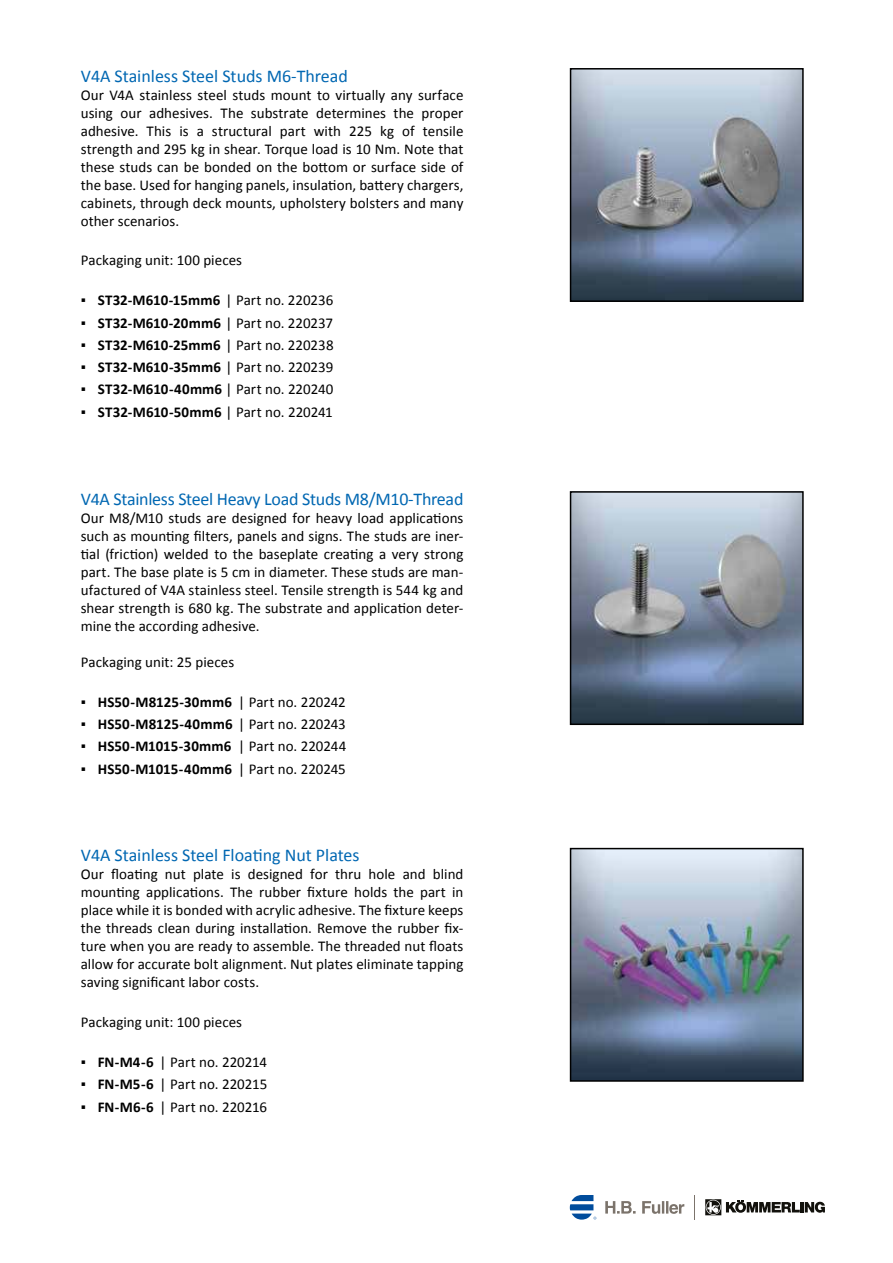
<style>
.page{position:relative;width:893px;height:1263px;background:#fff}
.page>*{position:absolute;margin:0;border:0;box-sizing:border-box;transform-origin:0 0}
.t1{font:18px "Calibri";color:#0067b2}
.t2{font:15px/18px "Calibri";color:#000;text-align:justify}
.t3{font:700 15px "Calibri";letter-spacing:.005em;color:#000}
.s1{font-weight:700}
.s2{font-weight:400}
</style>
<div class="page">
<img style="left:573px;top:71px;width:228px;height:228px">
<div style="left:570px;top:68px;width:234px;height:234px;border:2px solid #000"></div>
<img style="left:573px;top:494px;width:228px;height:228px">
<div style="left:570px;top:491px;width:234px;height:234px;border:2px solid #000"></div>
<img style="left:573px;top:851px;width:228px;height:228px">
<div style="left:570px;top:848px;width:234px;height:234px;border:2px solid #000"></div>
<svg style="left:605px;top:1201px;width:79px;height:13px"></svg>
<svg style="left:570px;top:1195px;width:26px;height:24px"></svg>
<svg style="left:694px;top:1195px;width:1px;height:24px"></svg>
<svg style="left:705px;top:1199px;width:120px;height:16px"></svg>
<p class="t1" style="left:81px;top:64px;width:269px">V4A Stainless Steel Studs M6-Thread</p>
<p class="t2" style="left:81px;top:86px;width:384px">Our V4A stainless steel studs mount to virtually any surface using our adhesives. The substrate determines the proper adhesive. This is a structural part with 225 kg of tensile strength and 295 kg in shear. Torque load is 10 Nm. Note that these studs can be bonded on the bottom or surface side of the base. Used for hanging panels, insulation, battery chargers, cabinets, through deck mounts, upholstery bolsters and many other scenarios.</p>
<p class="t2" style="left:81px;top:251px;width:163px">Packaging unit: 100 pieces</p>
<p class="t2" style="left:81px;top:291px;width:254px">▪ <span class="s1">ST32-M610-15mm6</span> | Part no. 220236</p>
<p class="t2" style="left:81px;top:314px;width:254px">▪ <span class="s1">ST32-M610-20mm6</span> | Part no. 220237</p>
<p class="t2" style="left:81px;top:336px;width:254px">▪ <span class="s1">ST32-M610-25mm6</span> | Part no. 220238</p>
<p class="t2" style="left:81px;top:358px;width:254px">▪ <span class="s1">ST32-M610-35mm6</span> | Part no. 220239</p>
<p class="t2" style="left:81px;top:380px;width:254px">▪ <span class="s1">ST32-M610-40mm6</span> | Part no. 220240</p>
<p class="t2" style="left:81px;top:403px;width:253px">▪ <span class="s1">ST32-M610-50mm6</span> | Part no. 220241</p>
<p class="t1" style="left:81px;top:487px;width:384px">V4A Stainless Steel Heavy Load Studs M8/M10-Thread</p>
<p class="t2" style="left:81px;top:509px;width:384px">Our M8/M10 studs are designed for heavy load applications such as mounting filters, panels and signs. The studs are iner&shy;tial (friction) welded to the baseplate creating a very strong part. The base plate is 5 cm in diameter. These studs are man&shy;ufactured of V4A stainless steel. Tensile strength is 544 kg and shear strength is 680 kg. The substrate and application deter&shy;mine the according adhesive.</p>
<p class="t2" style="left:81px;top:653px;width:155px">Packaging unit: 25 pieces</p>
<p class="t3" style="left:81px;top:697px;width:266px"><span class="s2">▪</span> HS50-M8125-30mm6 <span class="s2">| Part no. 220242</span></p>
<p class="t3" style="left:81px;top:719px;width:267px"><span class="s2">▪</span> HS50-M8125-40mm6 <span class="s2">| Part no. 220243</span></p>
<p class="t3" style="left:81px;top:741px;width:267px"><span class="s2">▪</span> HS50-M1015-30mm6 <span class="s2">| Part no. 220244</span></p>
<p class="t3" style="left:81px;top:763px;width:267px"><span class="s2">▪</span> HS50-M1015-40mm6 <span class="s2">| Part no. 220245</span></p>
<p class="t1" style="left:81px;top:844px;width:280px">V4A Stainless Steel Floating Nut Plates</p>
<p class="t2" style="left:81px;top:865px;width:384px">Our floating nut plate is designed for thru hole and blind mounting applications. The rubber fixture holds the part in place while it is bonded with acrylic adhesive. The fixture keeps the threads clean during installation. Remove the rubber fix&shy;ture when you are ready to assemble. The threaded nut floats allow for accurate bolt alignment. Nut plates eliminate tapping saving significant labor costs.</p>
<p class="t2" style="left:81px;top:1013px;width:163px">Packaging unit: 100 pieces</p>
<p class="t2" style="left:81px;top:1053px;width:188px">▪ <span class="s1">FN-M4-6</span> | Part no. 220214</p>
<p class="t2" style="left:81px;top:1075px;width:188px">▪ <span class="s1">FN-M5-6</span> | Part no. 220215</p>
<p class="t2" style="left:81px;top:1098px;width:188px">▪ <span class="s1">FN-M6-6</span> | Part no. 220216</p>
</div>
